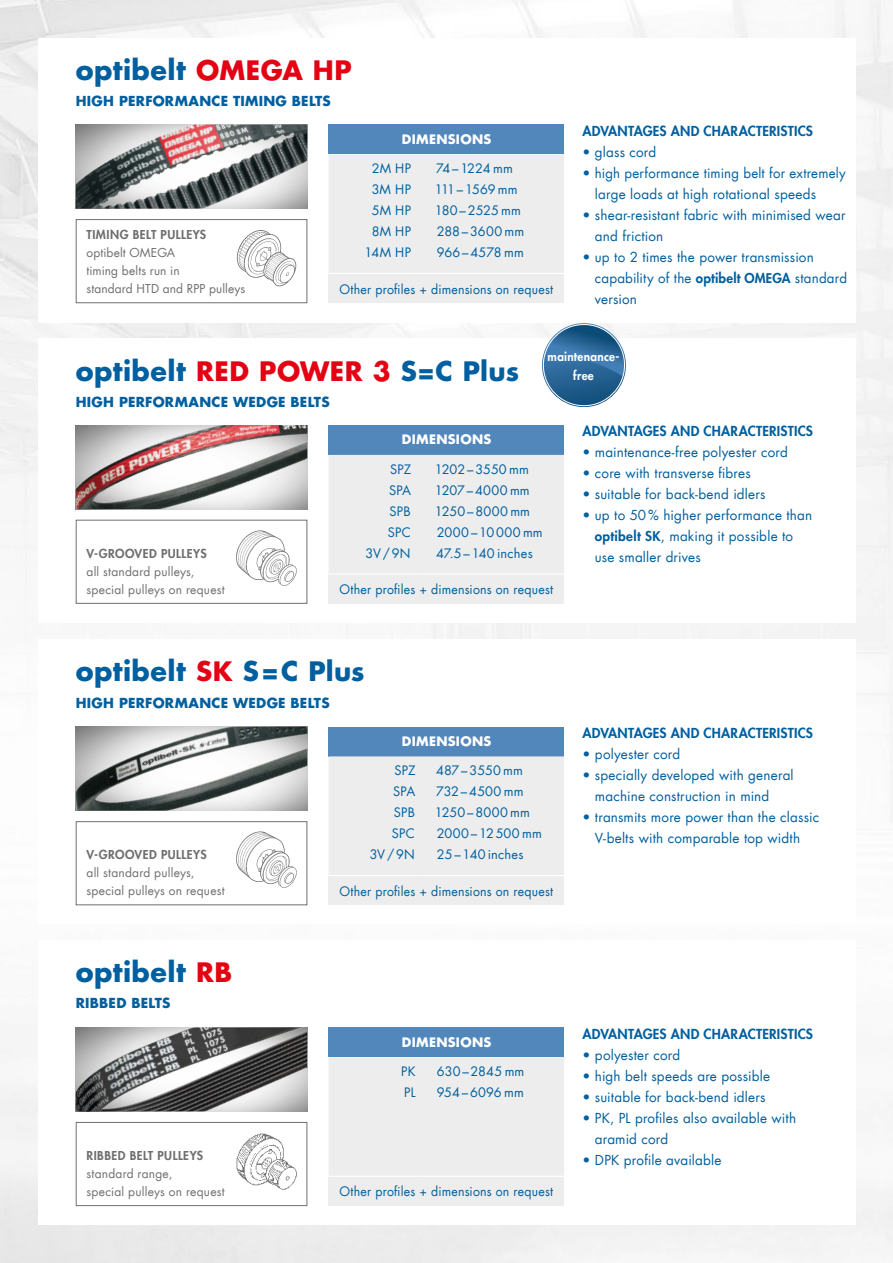
<style>
.page{position:relative;width:893px;height:1263px;background:#fff}
.page>*{position:absolute;margin:0;border:0;box-sizing:border-box;transform-origin:0 0}
.t1{font:700 27px "Futura Com";letter-spacing:.015em;color:#005f9f}
.t2{font:700 26.25px "Futura Com";letter-spacing:.02em;color:#e30313}
.t3{font:13.5px/21px "Futura Com";letter-spacing:.015em;color:#005f9f}
.t4{font:800 13.5px "Futura Com";letter-spacing:.015em;color:#005f9f}
.t5{font:700 13.5px "Futura Com";letter-spacing:.02em;color:#005f9f}
.t6{font:12.75px/21px "Futura Com";letter-spacing:.01em;color:#005f9f}
.t7{font:700 12.75px "Futura Com";letter-spacing:.025em;color:#fff}
.t8{font:800 12.15px/18.9px "Futura Com";letter-spacing:.025em;color:#fff;text-align:center}
.t9{font:12px/18px "Futura Com";letter-spacing:.015em;color:#6f6f6f}
.t10{font:800 12px "Futura Com";letter-spacing:.04em;color:#6f6f6f}
.s1{font-size:26.25px;color:#e30313}
.s2{font-weight:800}
.s3{font-weight:800;font-size:13.05px}
.s4{font-size:27px;color:#005f9f}
.s5{color:#005f9f}
.s6{font-size:26.25px}
</style>
<div class="page">
<img style="left:76px;top:125px;width:231px;height:84px">
<img style="left:76px;top:425px;width:231px;height:84px">
<img style="left:76px;top:727px;width:231px;height:84px">
<img style="left:76px;top:1027px;width:231px;height:84px">
<svg style="left:542px;top:323px;width:84px;height:84px;background:#2c6490"></svg>
<svg style="left:543px;top:325px;width:86px;height:52px"></svg>
<div style="left:543px;top:324px;width:82px;height:82px;border:1px solid #fff;border-radius:50%"></div>
<div style="left:329px;top:727px;width:235px;height:29px;background:#5287bc"></div>
<div style="left:329px;top:756px;width:235px;height:119px;background:#ededed"></div>
<div style="left:329px;top:875px;width:235px;height:30px;background:#ededed"></div>
<hr style="left:329px;top:875px;width:95px;height:1px;background:#fff">
<hr style="left:424px;top:875px;width:140px;height:1px;background:#fff">
<div style="left:329px;top:125px;width:235px;height:29px;background:#5287bc"></div>
<div style="left:329px;top:154px;width:235px;height:119px;background:#ededed"></div>
<div style="left:329px;top:273px;width:235px;height:30px;background:#ededed"></div>
<hr style="left:329px;top:273px;width:95px;height:1px;background:#fff">
<hr style="left:424px;top:273px;width:140px;height:1px;background:#fff">
<div style="left:76px;top:821px;width:231px;height:84px;border:1px solid #6f6f6f"></div>
<img style="left:236px;top:831px;width:61px;height:57px">
<div style="left:76px;top:520px;width:231px;height:84px;border:1px solid #6f6f6f"></div>
<img style="left:236px;top:530px;width:61px;height:56px">
<div style="left:329px;top:425px;width:235px;height:30px;background:#5287bc"></div>
<div style="left:329px;top:455px;width:235px;height:118px;background:#ededed"></div>
<div style="left:329px;top:574px;width:235px;height:30px;background:#ededed"></div>
<div style="left:329px;top:1027px;width:235px;height:30px;background:#5287bc"></div>
<div style="left:329px;top:1057px;width:235px;height:119px;background:#ededed"></div>
<div style="left:329px;top:1176px;width:235px;height:30px;background:#ededed"></div>
<hr style="left:329px;top:1176px;width:95px;height:1px;background:#fff">
<hr style="left:424px;top:1176px;width:140px;height:1px;background:#fff">
<img style="left:236px;top:1133px;width:61px;height:57px">
<div style="left:76px;top:1122px;width:231px;height:84px;border:1px solid #6f6f6f"></div>
<div style="left:76px;top:219px;width:231px;height:84px;border:1px solid #6f6f6f"></div>
<img style="left:236px;top:230px;width:61px;height:57px">
<h1 class="t1" style="left:76px;top:49px;width:277px">optibelt <span class="s1">OMEGA HP</span></h1>
<p class="t5" style="left:76px;top:91px;width:257px">HIGH PERFORMANCE TIMING BELTS</p>
<p class="t10" style="left:87px;top:226px;width:121px">TIMING BELT PULLEYS</p>
<p class="t9" style="left:87px;top:244px;width:160px">optibelt OMEGA<br>timing belts run in<br>standard HTD and RPP pulleys</p>
<p class="t7" style="left:402px;top:129px;width:91px">DIMENSIONS</p>
<p class="t6" style="left:364px;top:158px;width:48px;text-align:center">2M HP<br>3M HP<br>5M HP<br>8M HP<br>14M HP</p>
<p class="t6" style="left:435px;top:158px;width:91px">74–1224 mm<br>111–1569 mm<br>180–2525 mm<br>288–3600 mm<br>966–4578 mm</p>
<p class="t6" style="left:340px;top:278px;width:215px">Other profiles + dimensions on request</p>
<p class="t4" style="left:582px;top:120px;width:232px">ADVANTAGES AND CHARACTERISTICS</p>
<p class="t3" style="left:582px;top:141px;width:75px">• glass cord</p>
<p class="t3" style="left:595px;top:162px;width:252px;text-indent:-12px">• high performance timing belt for extremely large loads at high rotational speeds</p>
<p class="t3" style="left:595px;top:204px;width:252px;text-indent:-12px">• shear-resistant fabric with minimised wear and friction</p>
<p class="t3" style="left:595px;top:246px;width:254px;text-indent:-12px">• up to 2 times the power transmission capability of the <span class="s2">optibelt</span> <span class="s3">OMEGA</span> standard version</p>
<h2 class="t2" style="left:76px;top:351px;width:445px"><span class="s4">optibelt</span> RED POWER 3 <span class="s5">S=C Plus</span></h2>
<p class="t5" style="left:76px;top:392px;width:255px">HIGH PERFORMANCE WEDGE BELTS</p>
<p class="t8" style="left:548px;top:346px;width:73px">maintenance&shy;free</p>
<p class="t10" style="left:87px;top:544px;width:122px">V-GROOVED PULLEYS</p>
<p class="t9" style="left:87px;top:562px;width:140px">all standard pulleys, special pulleys on request</p>
<p class="t7" style="left:402px;top:430px;width:91px">DIMENSIONS</p>
<p class="t6" style="left:365px;top:459px;width:47px;text-align:right">SPZ<br>SPA<br>SPB<br>SPC<br>3V/9N</p>
<p class="t6" style="left:435px;top:459px;width:109px">1202–3550 mm<br>1207–4000 mm<br>1250–8000 mm<br>2000–10000 mm<br>47.5–140 inches</p>
<p class="t6" style="left:340px;top:579px;width:215px">Other profiles + dimensions on request</p>
<h1 class="t1" style="left:76px;top:650px;width:290px">optibelt <span class="s1">SK</span> <span class="s6">S=C Plus</span></h1>
<p class="t5" style="left:76px;top:692px;width:255px">HIGH PERFORMANCE WEDGE BELTS</p>
<p class="t10" style="left:87px;top:846px;width:122px">V-GROOVED PULLEYS</p>
<p class="t9" style="left:87px;top:864px;width:140px">all standard pulleys, special pulleys on request</p>
<h1 class="t1" style="left:76px;top:951px;width:158px">optibelt <span class="s1">RB</span></h1>
<p class="t5" style="left:76px;top:993px;width:96px">RIBBED BELTS</p>
<p class="t10" style="left:87px;top:1146px;width:118px">RIBBED BELT PULLEYS</p>
<p class="t9" style="left:87px;top:1164px;width:140px">standard range,<br>special pulleys on request</p>
<p class="t7" style="left:402px;top:731px;width:91px">DIMENSIONS</p>
<p class="t6" style="left:370px;top:760px;width:47px;text-align:right">SPZ<br>SPA<br>SPB<br>SPC<br>3V/9N</p>
<p class="t6" style="left:435px;top:760px;width:108px">487–3550 mm<br>732–4500 mm<br>1250–8000 mm<br>2000–12500 mm<br>25–140 inches</p>
<p class="t6" style="left:340px;top:880px;width:215px">Other profiles + dimensions on request</p>
<p class="t7" style="left:402px;top:1032px;width:91px">DIMENSIONS</p>
<p class="t6" style="left:401px;top:1061px;width:16px">PK<br>PL</p>
<p class="t6" style="left:437px;top:1061px;width:89px">630–2845 mm<br>954–6096 mm</p>
<p class="t6" style="left:340px;top:1181px;width:215px">Other profiles + dimensions on request</p>
<p class="t4" style="left:582px;top:421px;width:232px">ADVANTAGES AND CHARACTERISTICS</p>
<p class="t3" style="left:582px;top:442px;width:207px">• maintenance-free polyester cord</p>
<p class="t3" style="left:582px;top:463px;width:170px">• core with transverse fibres</p>
<p class="t3" style="left:582px;top:484px;width:184px">• suitable for back-bend idlers</p>
<p class="t3" style="left:595px;top:505px;width:219px;text-indent:-12px">• up to 50% higher performance than <span class="s2">optibelt</span> <span class="s3">SK</span>, making it possible to use smaller drives</p>
<p class="t4" style="left:582px;top:722px;width:232px">ADVANTAGES AND CHARACTERISTICS</p>
<p class="t3" style="left:582px;top:743px;width:99px">• polyester cord</p>
<p class="t3" style="left:595px;top:764px;width:200px;text-indent:-12px">• specially developed with general machine construction in mind</p>
<p class="t3" style="left:582px;top:806px;width:238px;text-align:center">• transmits more power than the classic<br>V-belts with comparable top width</p>
<p class="t4" style="left:582px;top:1023px;width:232px">ADVANTAGES AND CHARACTERISTICS</p>
<p class="t3" style="left:582px;top:1044px;width:99px">• polyester cord</p>
<p class="t3" style="left:582px;top:1065px;width:189px">• high belt speeds are possible</p>
<p class="t3" style="left:582px;top:1086px;width:184px">• suitable for back-bend idlers</p>
<p class="t3" style="left:595px;top:1107px;width:203px;text-indent:-12px">• PK, PL profiles also available with aramid cord</p>
<p class="t3" style="left:582px;top:1149px;width:141px">• DPK profile available</p>
</div>
